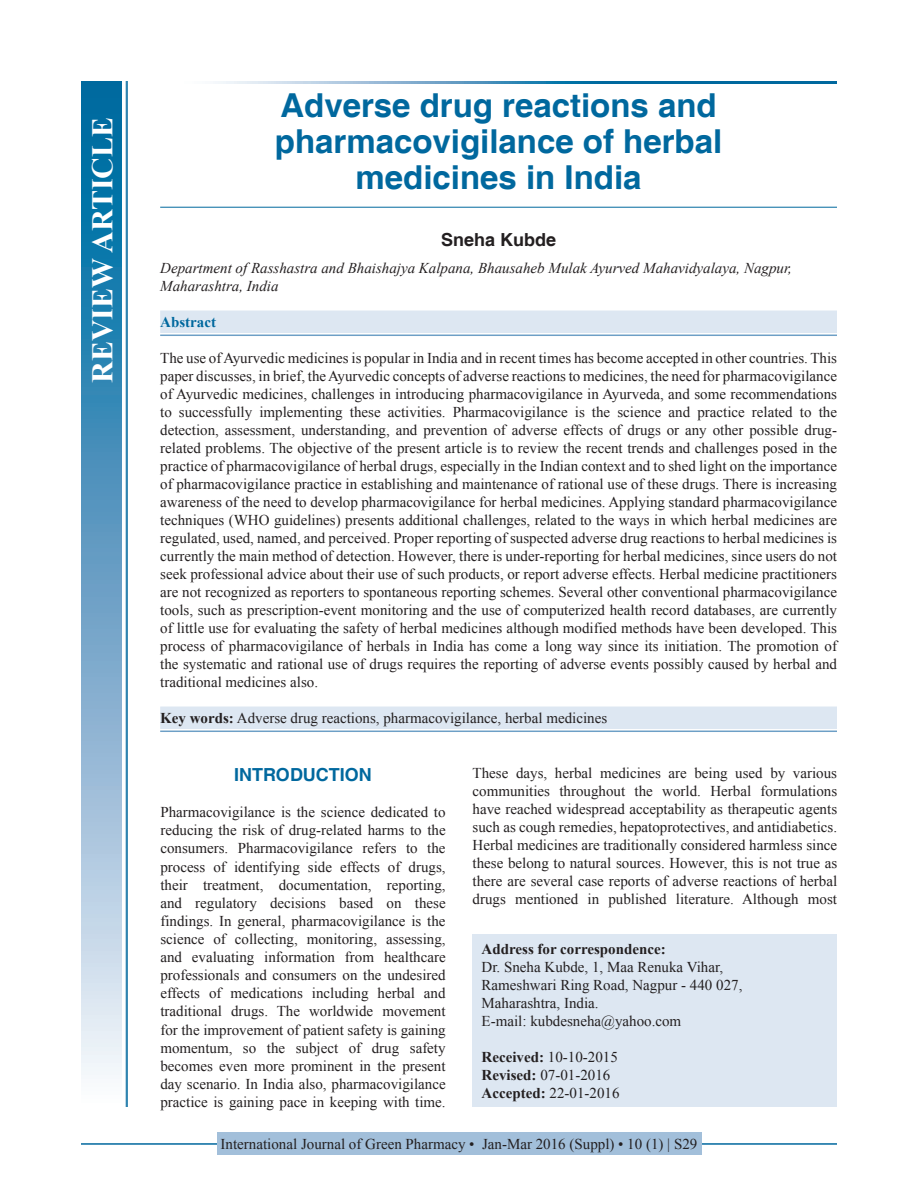
<style>
.page{position:relative;width:918px;height:1188px;background:#fff}
.page>*{position:absolute;margin:0;border:0;box-sizing:border-box;transform-origin:0 0}
.AT{font:700 33px/36px "Helvetica";color:#00689e;text-align:center}
.AH{font:700 30px "Times New Roman";color:#fff}
.t1{font:700 18px "Helvetica";color:#00689e}
.AU{font:700 18px "Helvetica";color:#231f20}
.ABS{font:15px/18px "Times New Roman";color:#231f20;text-align:justify}
.TX{font:15px/18.1px "Times New Roman";color:#231f20;text-align:justify}
.ADD{font:15px/18px "Times New Roman";color:#231f20}
.AFF{font:italic 15px/18px "Times New Roman";color:#231f20}
.RF{font:15px "Times New Roman";color:#231f20}
.KWD_1_L{font:15px "Times New Roman";color:#231f20}
.HIS{font:15px/18px "Times New Roman";color:#231f20}
.ABSH{font:700 15px "Times New Roman";color:#00689e}
.s1{font-weight:700}
</style>
<div class="page">
<hr style="left:81px;top:1143px;width:756px;height:2px;background:#00689e">
<div style="left:217px;top:1133px;width:484px;height:22px;background:#a2bfda"></div>
<hr style="left:160px;top:207px;width:677px;height:1px;background:#00689e">
<div style="left:160px;top:311px;width:677px;height:22px;background:#dde7f2"></div>
<hr style="left:160px;top:335px;width:677px;height:1px;background:#6d9fc6">
<div style="left:160px;top:707px;width:677px;height:22px;background:#dde7f2"></div>
<hr style="left:160px;top:731px;width:677px;height:1px;background:#6d9fc6">
<div style="left:473px;top:935px;width:364px;height:172px;background:#dde7f2"></div>
<svg style="left:215px;top:81px;width:622px;height:3px"></svg>
<div style="left:81px;top:81px;width:41px;height:1026px;background:linear-gradient(to bottom,#005e9a,#f6f0f9)"></div>
<hr style="left:127px;top:81px;width:1px;height:1026px;background:#00689e">
<hr style="left:126px;top:81px;width:1px;height:1026px;background:#00689e">
<p class="AH" style="left:81px;top:383px;width:267px;rotate:-90deg">REVIEW ARTICLE</p>
<p class="AT" style="left:275px;top:89px;width:449px">Adverse drug reactions and pharmacovigilance of herbal medicines in India</p>
<p class="AU" style="left:441px;top:229px;width:117px">Sneha Kubde</p>
<p class="AFF" style="left:160px;top:259px;width:633px">Department of Rasshastra and Bhaishajya Kalpana, Bhausaheb Mulak Ayurved Mahavidyalaya, Nagpur,<br>Maharashtra, India</p>
<p class="ABSH" style="left:160px;top:311px;width:57px">Abstract</p>
<p class="ABS" style="left:160px;top:349px;width:678px">The use of Ayurvedic medicines is popular in India and in recent times has become accepted in other countries. This paper discusses, in brief, the Ayurvedic concepts of adverse reactions to medicines, the need for pharmacovigilance of Ayurvedic medicines, challenges in introducing pharmacovigilance in Ayurveda, and some recommendations to successfully implementing these activities. Pharmacovigilance is the science and practice related to the detection, assessment, understanding, and prevention of adverse effects of drugs or any other possible drug&shy;related problems. The objective of the present article is to review the recent trends and challenges posed in the practice of pharmacovigilance of herbal drugs, especially in the Indian context and to shed light on the importance of pharmacovigilance practice in establishing and maintenance of rational use of these drugs. There is increasing awareness of the need to develop pharmacovigilance for herbal medicines. Applying standard pharmacovigilance techniques (WHO guidelines) presents additional challenges, related to the ways in which herbal medicines are regulated, used, named, and perceived. Proper reporting of suspected adverse drug reactions to herbal medicines is currently the main method of detection. However, there is under-reporting for herbal medicines, since users do not seek professional advice about their use of such products, or report adverse effects. Herbal medicine practitioners are not recognized as reporters to spontaneous reporting schemes. Several other conventional pharmacovigilance tools, such as prescription-event monitoring and the use of computerized health record databases, are currently of little use for evaluating the safety of herbal medicines although modified methods have been developed. This process of pharmacovigilance of herbals in India has come a long way since its initiation. The promotion of the systematic and rational use of drugs requires the reporting of adverse events possibly caused by herbal and traditional medicines also.</p>
<p class="KWD_1_L" style="left:160px;top:707px;width:448px"><span class="s1">Key words:</span> Adverse drug reactions, pharmacovigilance, herbal medicines</p>
<h1 class="t1" style="left:234px;top:764px;width:139px">INTRODUCTION</h1>
<p class="TX" style="left:160px;top:803px;width:287px">Pharmacovigilance is the science dedicated to reducing the risk of drug-related harms to the consumers. Pharmacovigilance refers to the process of identifying side effects of drugs, their treatment, documentation, reporting, and regulatory decisions based on these findings. In general, pharmacovigilance is the science of collecting, monitoring, assessing, and evaluating information from healthcare professionals and consumers on the undesired effects of medications including herbal and traditional drugs. The worldwide movement for the improvement of patient safety is gaining momentum, so the subject of drug safety becomes even more prominent in the present day scenario. In India also, pharmacovigilance practice is gaining pace in keeping with time.</p>
<p class="TX" style="left:473px;top:764px;width:366px">These days, herbal medicines are being used by various communities throughout the world. Herbal formulations have reached widespread acceptability as therapeutic agents such as cough remedies, hepatoprotectives, and antidiabetics.<br>Herbal medicines are traditionally considered harmless since these belong to natural sources. However, this is not true as there are several case reports of adverse reactions of herbal drugs mentioned in published literature. Although most</p>
<p class="ADD" style="left:482px;top:940px;width:262px"><span class="s1">Address for correspondence:<br></span>Dr. Sneha Kubde, 1, Maa Renuka Vihar,<br>Rameshwari Ring Road, Nagpur - 440 027,<br>Maharashtra, India.<br>E-mail: kubdesneha@yahoo.com</p>
<p class="HIS" style="left:482px;top:1048px;width:139px"><span class="s1">Received:</span> 10-10-2015<br><span class="s1">Revised:</span> 07-01-2016<br><span class="s1">Accepted:</span> 22-01-2016</p>
<p class="RF" style="left:221px;top:1134px;width:478px">International Journal of Green Pharmacy • Jan-Mar 2016 (Suppl) • 10 (1) | S29</p>
</div>
